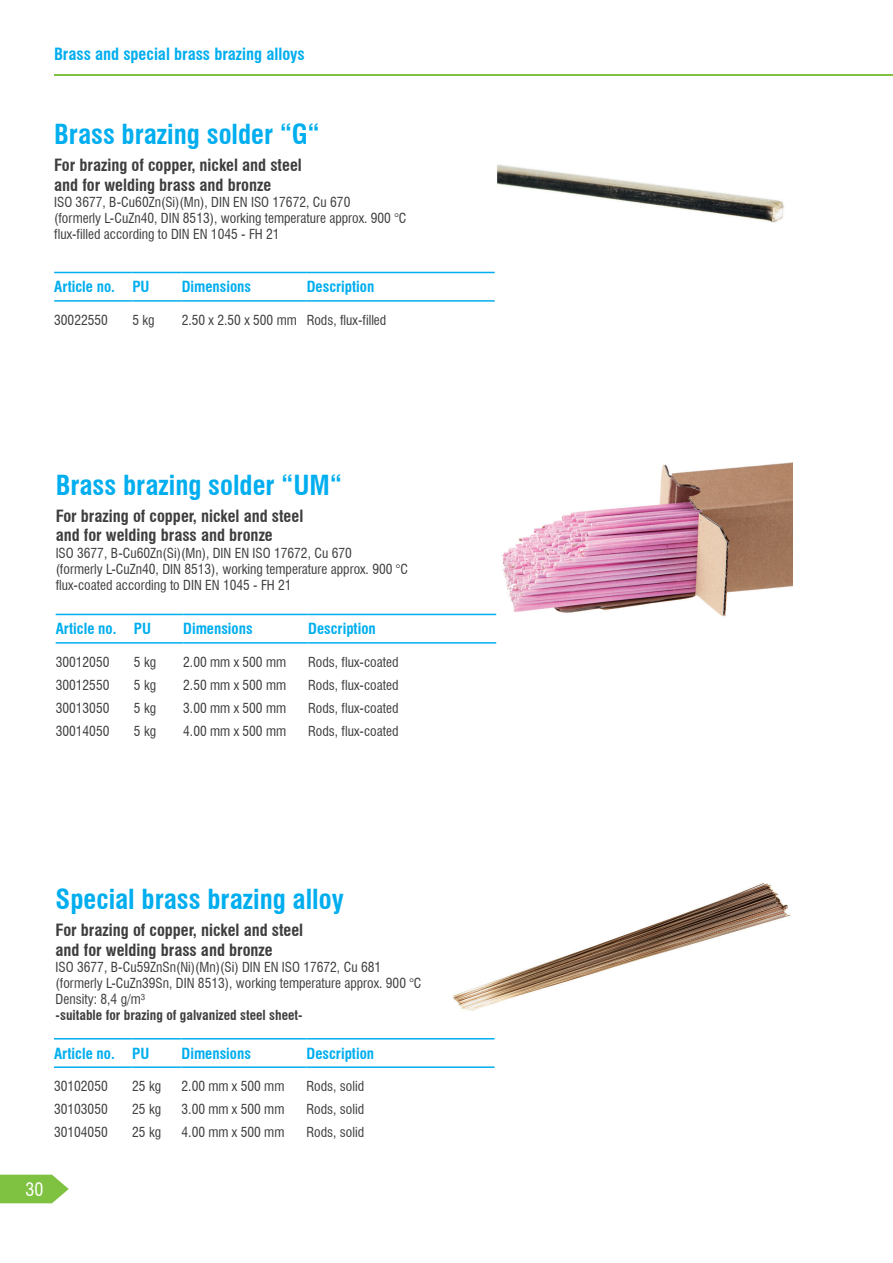
<style>
.page{position:relative;width:893px;height:1263px;background:#fff}
.page>*{position:absolute;margin:0;border:0;box-sizing:border-box;transform-origin:0 0}
.t1{font:700 condensed 27px "Swiss 721 BT";color:#00aeef}
.t2{font:condensed 18px "Swiss 721 BT";color:#fff}
.t3{font:700 condensed 16.5px/19.8px "Swiss 721 BT";color:#3e3e3f}
.t4{font:700 condensed 16.5px "Swiss 721 BT";color:#00aeef}
.t5{font:700 condensed 15px "Swiss 721 BT";color:#00aeef}
.t6{font:condensed 13.5px/16.2px "Swiss 721 BT";color:#3e3e3f}
.t7{font:700 condensed 13.5px "Swiss 721 BT";color:#3e3e3f}
</style>
<div class="page">
<svg style="left:0;top:1175px;width:69px;height:28px;background:#8ec958"></svg>
<hr style="left:54px;top:74px;width:839px;height:2px;background:#7fc241">
<img style="left:497px;top:164px;width:287px;height:59px">
<img style="left:449px;top:462px;width:344px;height:155px">
<img style="left:453px;top:883px;width:338px;height:128px">
<hr style="left:54px;top:272px;width:78px;height:1px;background:#00aeef">
<hr style="left:132px;top:272px;width:50px;height:1px;background:#00aeef">
<hr style="left:182px;top:272px;width:125px;height:1px;background:#00aeef">
<hr style="left:307px;top:272px;width:188px;height:1px;background:#00aeef">
<hr style="left:54px;top:300px;width:78px;height:2px;background:#00aeef">
<hr style="left:132px;top:300px;width:50px;height:2px;background:#00aeef">
<hr style="left:182px;top:300px;width:125px;height:2px;background:#00aeef">
<hr style="left:307px;top:300px;width:188px;height:2px;background:#00aeef">
<hr style="left:56px;top:614px;width:78px;height:1px;background:#00aeef">
<hr style="left:134px;top:614px;width:49px;height:1px;background:#00aeef">
<hr style="left:183px;top:614px;width:125px;height:1px;background:#00aeef">
<hr style="left:308px;top:614px;width:188px;height:1px;background:#00aeef">
<hr style="left:56px;top:642px;width:78px;height:2px;background:#00aeef">
<hr style="left:134px;top:642px;width:49px;height:2px;background:#00aeef">
<hr style="left:183px;top:642px;width:125px;height:2px;background:#00aeef">
<hr style="left:308px;top:642px;width:188px;height:2px;background:#00aeef">
<hr style="left:54px;top:1038px;width:78px;height:1px;background:#00aeef">
<hr style="left:132px;top:1038px;width:50px;height:1px;background:#00aeef">
<hr style="left:182px;top:1038px;width:125px;height:1px;background:#00aeef">
<hr style="left:307px;top:1038px;width:188px;height:1px;background:#00aeef">
<hr style="left:54px;top:1066px;width:78px;height:2px;background:#00aeef">
<hr style="left:132px;top:1066px;width:50px;height:2px;background:#00aeef">
<hr style="left:182px;top:1066px;width:125px;height:2px;background:#00aeef">
<hr style="left:307px;top:1066px;width:188px;height:2px;background:#00aeef">
<p class="t4" style="left:54px;top:45px;width:252px">Brass and special brass brazing alloys</p>
<h1 class="t1" style="left:54px;top:118px;width:267px">Brass brazing solder “G“</h1>
<p class="t3" style="left:54px;top:155px;width:249px">For brazing of copper, nickel and steel and for welding brass and bronze</p>
<p class="t6" style="left:54px;top:194px;width:354px">ISO 3677, B-Cu60Zn(Si)(Mn), DIN EN ISO 17672, Cu 670<br>(formerly L-CuZn40, DIN 8513), working temperature approx. 900 °C flux-filled according to DIN EN 1045 - FH 21</p>
<p class="t5" style="left:54px;top:278px;width:97px">Article no. PU</p>
<p class="t5" style="left:182px;top:278px;width:71px">Dimensions</p>
<p class="t5" style="left:307px;top:278px;width:69px">Description</p>
<p class="t6" style="left:54px;top:312px;width:55px">30022550</p>
<p class="t6" style="left:132px;top:312px;width:24px">5 kg</p>
<p class="t6" style="left:182px;top:312px;width:206px">2.50 x 2.50 x 500 mm Rods, flux-filled</p>
<h1 class="t1" style="left:56px;top:468px;width:288px">Brass brazing solder “UM“</h1>
<p class="t3" style="left:56px;top:506px;width:249px">For brazing of copper, nickel and steel and for welding brass and bronze</p>
<p class="t6" style="left:56px;top:544px;width:354px">ISO 3677, B-Cu60Zn(Si)(Mn), DIN EN ISO 17672, Cu 670<br>(formerly L-CuZn40, DIN 8513), working temperature approx. 900 °C flux-coated according to DIN EN 1045 - FH 21</p>
<p class="t5" style="left:56px;top:620px;width:97px">Article no. PU</p>
<p class="t5" style="left:183px;top:620px;width:71px">Dimensions</p>
<p class="t5" style="left:308px;top:620px;width:69px">Description</p>
<p class="t6" style="left:56px;top:654px;width:55px">30012050</p>
<p class="t6" style="left:134px;top:654px;width:24px">5 kg</p>
<p class="t6" style="left:183px;top:654px;width:104px">2.00 mm x 500 mm</p>
<p class="t6" style="left:308px;top:654px;width:92px">Rods, flux-coated</p>
<p class="t6" style="left:56px;top:677px;width:55px">30012550</p>
<p class="t6" style="left:134px;top:677px;width:24px">5 kg</p>
<p class="t6" style="left:183px;top:677px;width:104px">2.50 mm x 500 mm</p>
<p class="t6" style="left:308px;top:677px;width:92px">Rods, flux-coated</p>
<p class="t6" style="left:56px;top:700px;width:55px">30013050</p>
<p class="t6" style="left:134px;top:700px;width:24px">5 kg</p>
<p class="t6" style="left:183px;top:700px;width:104px">3.00 mm x 500 mm</p>
<p class="t6" style="left:308px;top:700px;width:92px">Rods, flux-coated</p>
<p class="t6" style="left:56px;top:723px;width:55px">30014050</p>
<p class="t6" style="left:134px;top:723px;width:24px">5 kg</p>
<p class="t6" style="left:183px;top:723px;width:104px">4.00 mm x 500 mm</p>
<p class="t6" style="left:308px;top:723px;width:92px">Rods, flux-coated</p>
<h1 class="t1" style="left:56px;top:883px;width:290px">Special brass brazing alloy</h1>
<p class="t3" style="left:56px;top:920px;width:249px">For brazing of copper, nickel and steel and for welding brass and bronze</p>
<p class="t6" style="left:56px;top:959px;width:367px">ISO 3677, B-Cu59ZnSn(Ni)(Mn)(Si) DIN EN ISO 17672, Cu 681 (formerly L-CuZn39Sn, DIN 8513), working temperature approx. 900 °C<br>Density: 8,4 g/m³</p>
<p class="t7" style="left:56px;top:1007px;width:249px">-suitable for brazing of galvanized steel sheet-</p>
<p class="t5" style="left:54px;top:1044px;width:97px">Article no. PU</p>
<p class="t5" style="left:182px;top:1044px;width:71px">Dimensions</p>
<p class="t5" style="left:307px;top:1044px;width:69px">Description</p>
<p class="t6" style="left:54px;top:1078px;width:55px">30102050</p>
<p class="t6" style="left:132px;top:1078px;width:30px">25 kg</p>
<p class="t6" style="left:182px;top:1078px;width:104px">2.00 mm x 500 mm</p>
<p class="t6" style="left:307px;top:1078px;width:59px">Rods, solid</p>
<p class="t6" style="left:54px;top:1101px;width:55px">30103050</p>
<p class="t6" style="left:132px;top:1101px;width:30px">25 kg</p>
<p class="t6" style="left:182px;top:1101px;width:104px">3.00 mm x 500 mm</p>
<p class="t6" style="left:307px;top:1101px;width:59px">Rods, solid</p>
<p class="t6" style="left:54px;top:1124px;width:55px">30104050</p>
<p class="t6" style="left:132px;top:1124px;width:30px">25 kg</p>
<p class="t6" style="left:182px;top:1124px;width:104px">4.00 mm x 500 mm</p>
<p class="t6" style="left:307px;top:1124px;width:59px">Rods, solid</p>
<h2 class="t2" style="left:25px;top:1178px;width:19px">30</h2>
</div>
